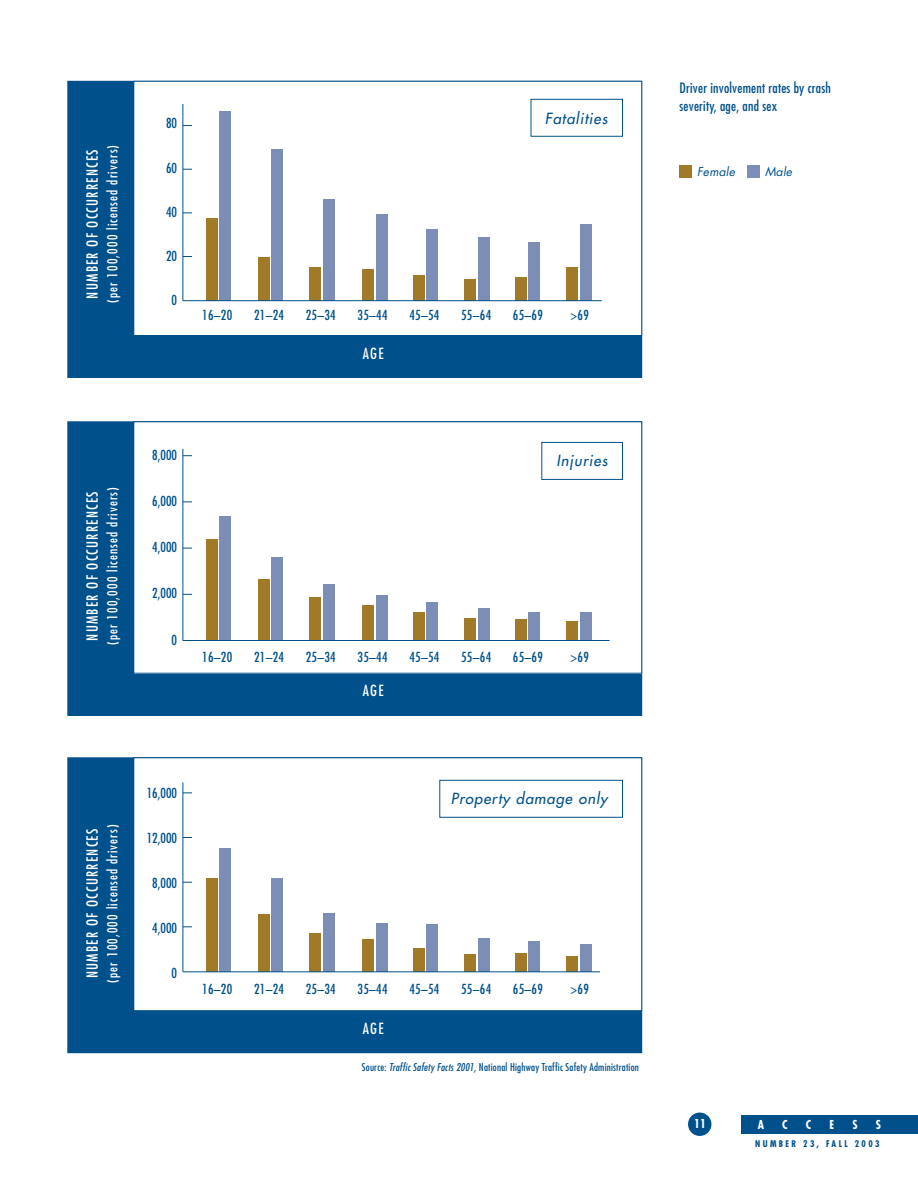
<style>
.page{position:relative;width:918px;height:1188px;background:#fff}
.page>*{position:absolute;margin:0;border:0;box-sizing:border-box;transform-origin:0 0}
.t1{font:condensed 15px "Futura";letter-spacing:.08em;color:#fff}
.t2{font:italic 15px "Futura";letter-spacing:.06em;color:#00518b}
.t3{font:condensed 13.95px/18px "Futura";letter-spacing:.015em;color:#00518b}
.t4{font:condensed 13.5px "Futura";letter-spacing:.02em;color:#00518b}
.t5{font:condensed 13.5px "Futura";letter-spacing:.08em;color:#fff}
.t6{font:italic 12px "Futura";letter-spacing:.01em;color:#00518b}
.t7{font:700 condensed 12px "Futura";color:#fff}
.t8{font:condensed 10.5px "Futura";letter-spacing:.02em;color:#00518b}
.t9{font:700 condensed 9px "Futura";letter-spacing:.265em;color:#00518b}
.s1{font-style:italic}
</style>
<div class="page">
<div style="left:688px;top:1113px;width:23px;height:23px;background:#00518b;border-radius:50%"></div>
<div style="left:741px;top:1115px;width:177px;height:19px;background:#00518b"></div>
<div style="left:68px;top:422px;width:574px;height:293px;background:#00518b"></div>
<div style="left:134px;top:422px;width:508px;height:251px;background:#fff"></div>
<div style="left:133px;top:422px;width:509px;height:252px;border:1px solid #00518b"></div>
<div style="left:68px;top:81px;width:574px;height:296px;background:#00518b"></div>
<div style="left:134px;top:81px;width:508px;height:254px;background:#fff"></div>
<div style="left:133px;top:81px;width:509px;height:255px;border:1px solid #00518b"></div>
<div style="left:531px;top:99px;width:92px;height:38px;border:1px solid #00518b"></div>
<div style="left:68px;top:758px;width:574px;height:295px;background:#00518b"></div>
<div style="left:134px;top:758px;width:508px;height:253px;background:#fff"></div>
<div style="left:133px;top:758px;width:509px;height:253px;border:1px solid #00518b"></div>
<div style="left:206px;top:540px;width:12px;height:100px;background:#a07a28"></div>
<div style="left:258px;top:580px;width:12px;height:60px;background:#a07a28"></div>
<div style="left:309px;top:598px;width:12px;height:42px;background:#a07a28"></div>
<div style="left:362px;top:605px;width:12px;height:35px;background:#a07a28"></div>
<div style="left:413px;top:613px;width:11px;height:27px;background:#a07a28"></div>
<div style="left:219px;top:516px;width:12px;height:124px;background:#7c8db6"></div>
<div style="left:272px;top:558px;width:11px;height:82px;background:#7c8db6"></div>
<div style="left:323px;top:584px;width:11px;height:56px;background:#7c8db6"></div>
<div style="left:376px;top:596px;width:11px;height:44px;background:#7c8db6"></div>
<div style="left:426px;top:603px;width:12px;height:37px;background:#7c8db6"></div>
<div style="left:206px;top:878px;width:12px;height:94px;background:#a07a28"></div>
<div style="left:258px;top:914px;width:12px;height:58px;background:#a07a28"></div>
<div style="left:309px;top:933px;width:12px;height:39px;background:#a07a28"></div>
<div style="left:362px;top:939px;width:12px;height:33px;background:#a07a28"></div>
<div style="left:413px;top:948px;width:11px;height:24px;background:#a07a28"></div>
<div style="left:464px;top:954px;width:12px;height:18px;background:#a07a28"></div>
<div style="left:515px;top:953px;width:12px;height:19px;background:#a07a28"></div>
<div style="left:566px;top:956px;width:12px;height:16px;background:#a07a28"></div>
<div style="left:219px;top:848px;width:12px;height:124px;background:#7c8db6"></div>
<div style="left:272px;top:878px;width:11px;height:94px;background:#7c8db6"></div>
<div style="left:323px;top:913px;width:11px;height:59px;background:#7c8db6"></div>
<div style="left:376px;top:923px;width:11px;height:49px;background:#7c8db6"></div>
<div style="left:426px;top:924px;width:12px;height:48px;background:#7c8db6"></div>
<div style="left:478px;top:938px;width:11px;height:34px;background:#7c8db6"></div>
<div style="left:529px;top:941px;width:11px;height:31px;background:#7c8db6"></div>
<div style="left:580px;top:944px;width:11px;height:28px;background:#7c8db6"></div>
<div style="left:206px;top:218px;width:12px;height:83px;background:#a07a28"></div>
<div style="left:258px;top:257px;width:12px;height:44px;background:#a07a28"></div>
<div style="left:309px;top:267px;width:12px;height:34px;background:#a07a28"></div>
<div style="left:362px;top:270px;width:12px;height:31px;background:#a07a28"></div>
<div style="left:413px;top:275px;width:11px;height:26px;background:#a07a28"></div>
<div style="left:464px;top:279px;width:12px;height:22px;background:#a07a28"></div>
<div style="left:680px;top:165px;width:12px;height:13px;background:#a07a28"></div>
<div style="left:747px;top:165px;width:12px;height:13px;background:#7c8db6"></div>
<div style="left:515px;top:277px;width:12px;height:24px;background:#a07a28"></div>
<div style="left:566px;top:267px;width:12px;height:34px;background:#a07a28"></div>
<div style="left:219px;top:111px;width:12px;height:190px;background:#7c8db6"></div>
<div style="left:272px;top:149px;width:11px;height:152px;background:#7c8db6"></div>
<div style="left:323px;top:199px;width:11px;height:102px;background:#7c8db6"></div>
<div style="left:376px;top:214px;width:11px;height:87px;background:#7c8db6"></div>
<div style="left:426px;top:229px;width:12px;height:72px;background:#7c8db6"></div>
<div style="left:478px;top:237px;width:11px;height:64px;background:#7c8db6"></div>
<div style="left:529px;top:242px;width:11px;height:59px;background:#7c8db6"></div>
<div style="left:580px;top:225px;width:11px;height:76px;background:#7c8db6"></div>
<hr style="left:183px;top:782px;width:1px;height:190px;background:#00518b">
<hr style="left:183px;top:972px;width:417px;height:1px;background:#00518b">
<hr style="left:183px;top:449px;width:1px;height:191px;background:#00518b">
<hr style="left:183px;top:640px;width:427px;height:1px;background:#00518b">
<hr style="left:183px;top:104px;width:1px;height:197px;background:#00518b">
<hr style="left:183px;top:300px;width:419px;height:1px;background:#00518b">
<svg style="left:439px;top:442px;width:184px;height:376px"></svg>
<p class="t1" style="left:85px;top:299px;width:151px;rotate:-90deg">NUMBER OF OCCURRENCES</p>
<p class="t5" style="left:106px;top:303px;width:160px;rotate:-90deg">(per 100,000 licensed drivers)</p>
<p class="t4" style="left:166px;top:117px;width:13px">80</p>
<p class="t4" style="left:166px;top:162px;width:13px">60</p>
<p class="t4" style="left:166px;top:206px;width:13px">40</p>
<p class="t4" style="left:166px;top:250px;width:13px">20</p>
<p class="t4" style="left:172px;top:294px;width:7px">0</p>
<p class="t2" style="left:545px;top:111px;width:64px">Fatalities</p>
<p class="t4" style="left:202px;top:309px;width:32px">16–20</p>
<p class="t4" style="left:254px;top:309px;width:32px">21–24</p>
<p class="t4" style="left:306px;top:309px;width:32px">25–34</p>
<p class="t4" style="left:358px;top:309px;width:32px">35–44</p>
<p class="t4" style="left:409px;top:309px;width:32px">45–54</p>
<p class="t4" style="left:461px;top:309px;width:32px">55–64</p>
<p class="t4" style="left:513px;top:309px;width:32px">65–69</p>
<p class="t4" style="left:571px;top:309px;width:20px">&gt;69</p>
<p class="t1" style="left:363px;top:346px;width:22px">AGE</p>
<p class="t1" style="left:85px;top:641px;width:151px;rotate:-90deg">NUMBER OF OCCURRENCES</p>
<p class="t5" style="left:106px;top:645px;width:160px;rotate:-90deg">(per 100,000 licensed drivers)</p>
<p class="t4" style="left:152px;top:449px;width:26px">8,000</p>
<p class="t4" style="left:152px;top:495px;width:26px">6,000</p>
<p class="t4" style="left:152px;top:541px;width:26px">4,000</p>
<p class="t4" style="left:152px;top:587px;width:26px">2,000</p>
<p class="t4" style="left:172px;top:633px;width:7px">0</p>
<p class="t2" style="left:556px;top:453px;width:53px">Injuries</p>
<p class="t4" style="left:202px;top:651px;width:32px">16–20</p>
<p class="t4" style="left:254px;top:651px;width:32px">21–24</p>
<p class="t4" style="left:306px;top:651px;width:32px">25–34</p>
<p class="t4" style="left:358px;top:651px;width:32px">35–44</p>
<p class="t4" style="left:409px;top:651px;width:32px">45–54</p>
<p class="t4" style="left:461px;top:651px;width:32px">55–64</p>
<p class="t4" style="left:513px;top:651px;width:32px">65–69</p>
<p class="t4" style="left:571px;top:651px;width:20px">&gt;69</p>
<p class="t1" style="left:363px;top:684px;width:22px">AGE</p>
<p class="t1" style="left:85px;top:978px;width:151px;rotate:-90deg">NUMBER OF OCCURRENCES</p>
<p class="t5" style="left:106px;top:983px;width:160px;rotate:-90deg">(per 100,000 licensed drivers)</p>
<p class="t4" style="left:147px;top:787px;width:32px">16,000</p>
<p class="t4" style="left:147px;top:832px;width:32px">12,000</p>
<p class="t4" style="left:152px;top:877px;width:26px">8,000</p>
<p class="t4" style="left:152px;top:922px;width:26px">4,000</p>
<p class="t4" style="left:172px;top:967px;width:7px">0</p>
<p class="t2" style="left:451px;top:791px;width:158px">Property damage only</p>
<p class="t4" style="left:202px;top:982px;width:32px">16–20</p>
<p class="t4" style="left:254px;top:982px;width:32px">21–24</p>
<p class="t4" style="left:306px;top:982px;width:32px">25–34</p>
<p class="t4" style="left:358px;top:982px;width:32px">35–44</p>
<p class="t4" style="left:409px;top:982px;width:32px">45–54</p>
<p class="t4" style="left:461px;top:982px;width:32px">55–64</p>
<p class="t4" style="left:513px;top:982px;width:32px">65–69</p>
<p class="t4" style="left:571px;top:982px;width:20px">&gt;69</p>
<p class="t1" style="left:363px;top:1021px;width:22px">AGE</p>
<p class="t8" style="left:362px;top:1062px;width:279px">Source: <span class="s1">Traffic Safety Facts 2001,</span> National Highway Traffic Safety Administration</p>
<p class="t3" style="left:680px;top:80px;width:153px">Driver involvement rates by crash severity, age, and sex</p>
<p class="t6" style="left:697px;top:166px;width:39px">Female</p>
<p class="t6" style="left:765px;top:166px;width:29px">Male</p>
<p class="t7" style="left:694px;top:1118px;width:13px">11</p>
<p class="t7" style="left:758px;top:1119px;width:8px">A</p>
<p class="t7" style="left:782px;top:1119px;width:7px">C</p>
<p class="t7" style="left:806px;top:1119px;width:7px">C</p>
<p class="t7" style="left:830px;top:1119px;width:6px">E</p>
<p class="t7" style="left:852px;top:1119px;width:7px">S</p>
<p class="t7" style="left:876px;top:1119px;width:7px">S</p>
<p class="t9" style="left:755px;top:1139px;width:126px">NUMBER 23, FALL 2003</p>
</div>
